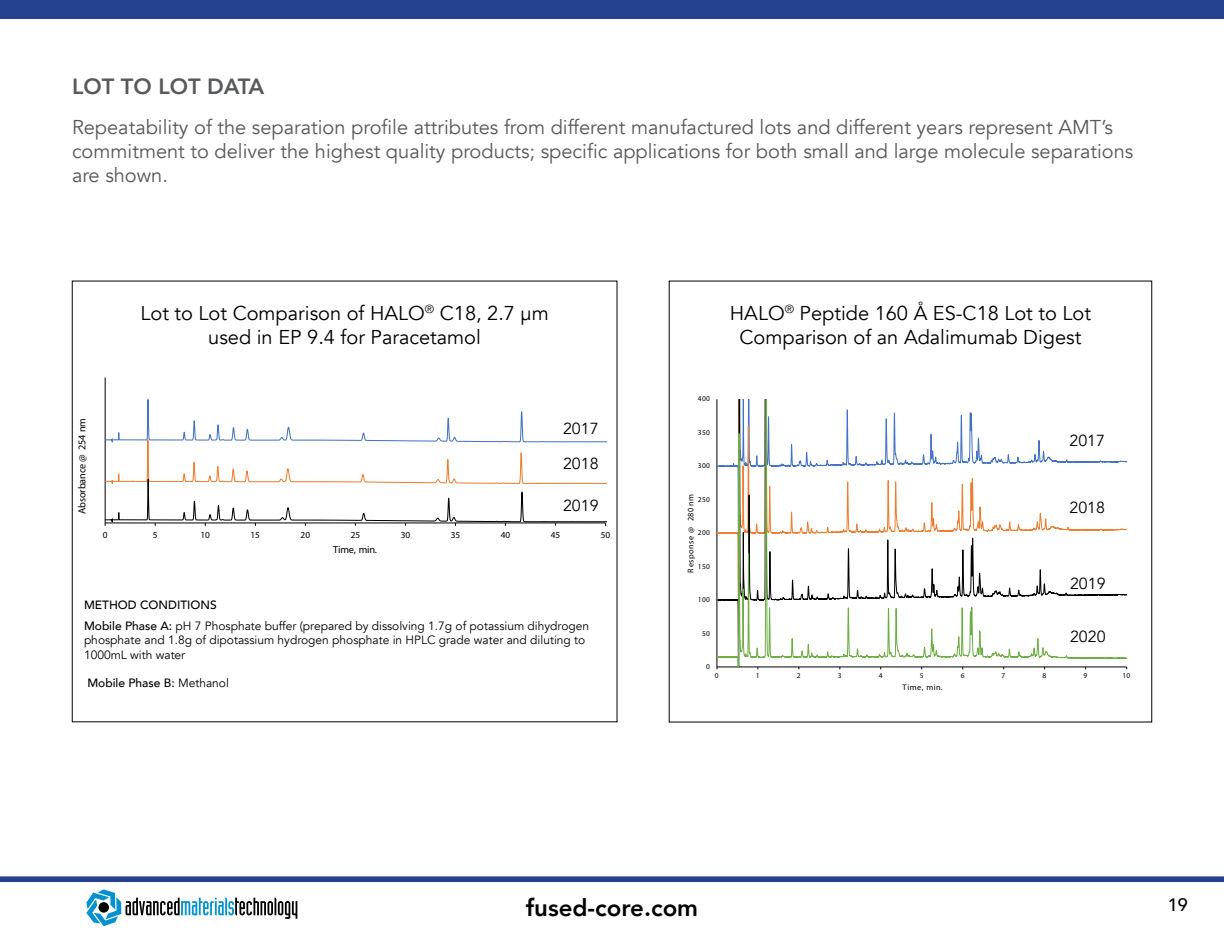
<style>
.page{position:relative;width:1224px;height:936px;background:#fff}
.page>*{position:absolute;margin:0;border:0;box-sizing:border-box;transform-origin:0 0}
.t1{font:800 24px "Avenir";color:#000}
.t2{font:800 22px "Avenir";color:#58595b}
.t3{font:20px/24px "Avenir";color:#58595b}
.t4{font:20px/24px "Avenir";color:#000;text-align:center}
.t5{font:500 18px "Avenir";color:#000}
.t6{font:16px "Avenir";color:#000}
.t7{font:12px/20.4px "Avenir";color:#000}
.t8{font:500 12px "Avenir";color:#000}
.t9{font:10.4px "Myriad Pro";letter-spacing:-.025em;color:#000}
.t10{font:10.2px "Myriad Pro";letter-spacing:-.01em;color:#000}
.t11{font:9.2px "Myriad Pro";letter-spacing:-.005em;color:#000}
.t12{font:8.2px "Myriad Pro";letter-spacing:.045em;color:#000}
.t13{font:7.4px "Myriad Pro";letter-spacing:.035em;color:#000}
.s1{font-weight:500}
.s2{font-weight:400}
</style>
<div class="page">
<div style="left:0;top:0;width:1224px;height:19px;background:#25408f"></div>
<svg style="left:86px;top:889px;width:211px;height:37px"></svg>
<div style="left:99px;top:902px;width:10px;height:11px;background:#000;border-radius:50%"></div>
<svg style="left:0;top:876px;width:1224px;height:6px;background:#334c96"></svg>
<svg style="left:105px;top:378px;width:501px;height:146px"></svg>
<svg style="left:717px;top:399px;width:410px;height:269px"></svg>
<p class="t2" style="left:72px;top:69px;width:194px">LOT TO LOT DATA</p>
<p class="t3" style="left:72px;top:116px;width:1063px">Repeatability of the separation profile attributes from different manufactured lots and different years represent AMT’s commitment to deliver the highest quality products; specific applications for both small and large molecule separations are shown.</p>
<p class="t4" style="left:140px;top:301px;width:410px">Lot to Lot Comparison of HALO<sup>®</sup> C18, 2.7 µm used in EP 9.4 for Paracetamol</p>
<p class="t9" style="left:76px;top:514px;width:97px;rotate:-90deg">Absorbance @ 254 nm</p>
<p class="t6" style="left:563px;top:419px;width:37px">2017</p>
<p class="t6" style="left:563px;top:454px;width:37px">2018</p>
<p class="t6" style="left:563px;top:496px;width:37px">2019</p>
<p class="t11" style="left:103px;top:529px;width:6px">0</p>
<p class="t11" style="left:153px;top:529px;width:6px">5</p>
<p class="t11" style="left:201px;top:529px;width:11px">10</p>
<p class="t11" style="left:251px;top:529px;width:11px">15</p>
<p class="t11" style="left:301px;top:529px;width:11px">20</p>
<p class="t11" style="left:351px;top:529px;width:11px">25</p>
<p class="t11" style="left:401px;top:529px;width:11px">30</p>
<p class="t11" style="left:451px;top:529px;width:11px">35</p>
<p class="t11" style="left:501px;top:529px;width:11px">40</p>
<p class="t11" style="left:551px;top:529px;width:11px">45</p>
<p class="t11" style="left:601px;top:529px;width:11px">50</p>
<p class="t10" style="left:333px;top:543px;width:45px">Time, min.</p>
<p class="t7" style="left:84px;top:595px;width:507px"><span class="s1">METHOD CONDITIONS<br>Mobile Phase A:</span> pH 7 Phosphate buffer (prepared by dissolving 1.7g of potassium dihydrogen</p>
<p class="t7" style="left:84px;top:633px;width:503px;line-height:14.4px">phosphate and 1.8g of dipotassium hydrogen phosphate in HPLC grade water and diluting to<br>1000mL with water</p>
<p class="t8" style="left:87px;top:673px;width:143px">Mobile Phase B: <span class="s2">Methanol</span></p>
<p class="t13" style="left:698px;top:394px;width:13px">400</p>
<p class="t13" style="left:698px;top:428px;width:13px">350</p>
<p class="t13" style="left:698px;top:461px;width:13px">300</p>
<p class="t12" style="left:686px;top:573px;width:80px;rotate:-90deg">Response @ 280 nm</p>
<p class="t13" style="left:698px;top:495px;width:13px">250</p>
<p class="t13" style="left:698px;top:528px;width:13px">200</p>
<p class="t13" style="left:698px;top:562px;width:13px">150</p>
<p class="t13" style="left:698px;top:595px;width:13px">100</p>
<p class="t13" style="left:702px;top:629px;width:9px">50</p>
<p class="t13" style="left:706px;top:662px;width:5px">0</p>
<p class="t4" style="left:730px;top:301px;width:363px">HALO<sup>®</sup> Peptide 160 Å ES-C18 Lot to Lot<br>Comparison of an Adalimumab Digest</p>
<p class="t6" style="left:1069px;top:431px;width:37px">2017</p>
<p class="t6" style="left:1069px;top:498px;width:37px">2018</p>
<p class="t6" style="left:1070px;top:573px;width:37px">2019</p>
<p class="t6" style="left:1070px;top:627px;width:37px">2020</p>
<p class="t13" style="left:715px;top:671px;width:5px">0</p>
<p class="t13" style="left:756px;top:671px;width:5px">1</p>
<p class="t13" style="left:797px;top:671px;width:5px">2</p>
<p class="t13" style="left:838px;top:671px;width:5px">3</p>
<p class="t13" style="left:879px;top:671px;width:5px">4</p>
<p class="t13" style="left:920px;top:671px;width:5px">5</p>
<p class="t13" style="left:961px;top:671px;width:5px">6</p>
<p class="t13" style="left:1002px;top:671px;width:5px">7</p>
<p class="t13" style="left:1043px;top:671px;width:5px">8</p>
<p class="t13" style="left:1084px;top:671px;width:5px">9</p>
<p class="t13" style="left:1123px;top:671px;width:9px">10</p>
<p class="t12" style="left:903px;top:683px;width:42px">Time, min.</p>
<p class="t1" style="left:526px;top:889px;width:174px">fused-core.com</p>
<p class="t5" style="left:1168px;top:889px;width:22px">19</p>
</div>
